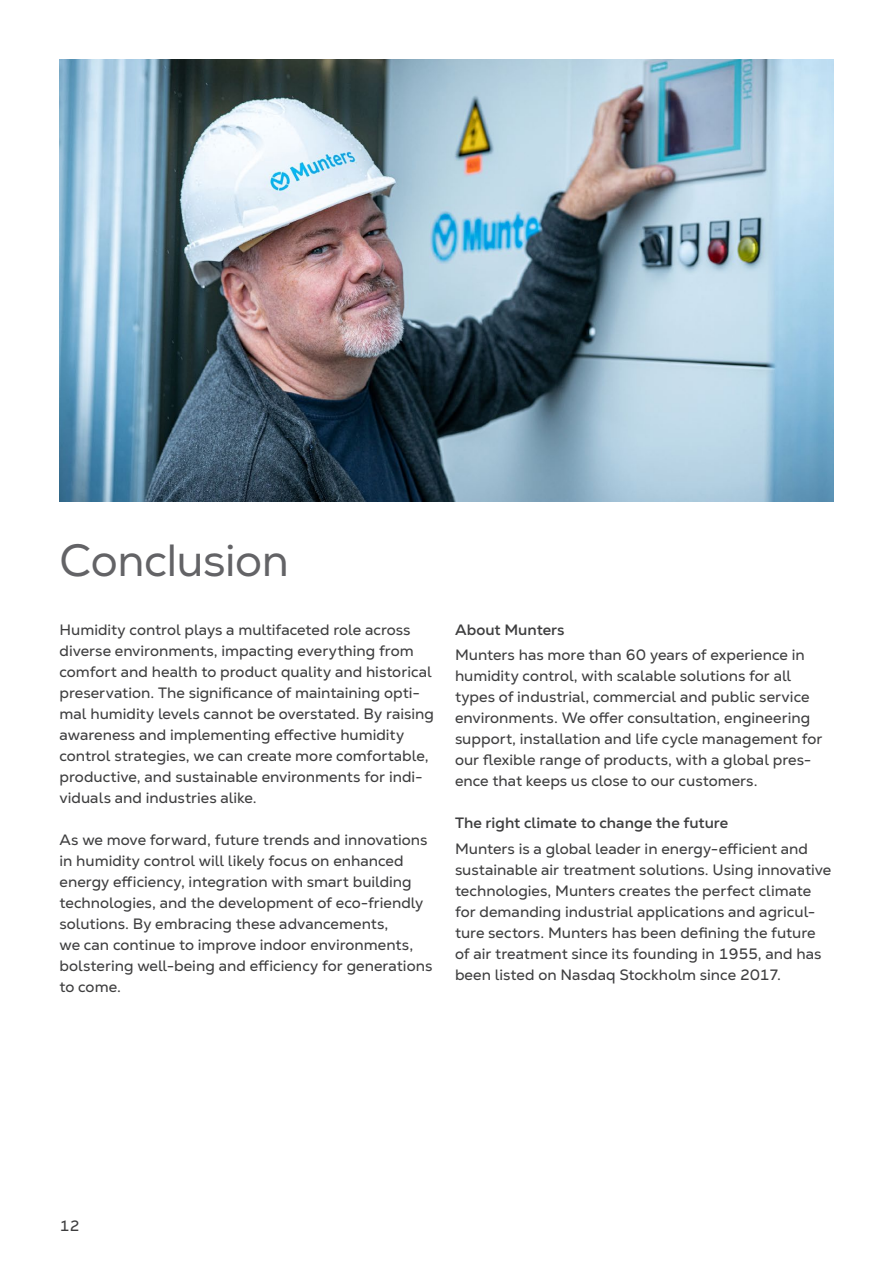
<style>
.page{position:relative;width:893px;height:1263px;background:#fff}
.page>*{position:absolute;margin:0;border:0;box-sizing:border-box;transform-origin:0 0}
.Headline{font:45px "Nexa";letter-spacing:-.015em;color:#636366}
.Body_copy{font:15px/21px "Nexa Text";color:#3e3e3f}
.Sub_heading{font:700 15px "Nexa Text";color:#3e3e3f}
</style>
<div class="page">
<img style="left:60px;top:60px;width:773px;height:442px">
<p class="Headline" style="left:60px;top:533px;width:231px">Conclusion</p>
<p class="Body_copy" style="left:60px;top:619px;width:376px">Humidity control plays a multifaceted role across diverse environments, impacting everything from comfort and health to product quality and historical preservation. The significance of maintaining opti&shy;mal humidity levels cannot be overstated. By raising awareness and implementing effective humidity control strategies, we can create more comfortable, productive, and sustainable environments for indi&shy;viduals and industries alike.</p>
<p class="Body_copy" style="left:60px;top:829px;width:374px">As we move forward, future trends and innovations in humidity control will likely focus on enhanced energy efficiency, integration with smart building technologies, and the development of eco-friendly solutions. By embracing these advancements,<br>we can continue to improve indoor environments, bolstering well-being and efficiency for generations to come.</p>
<p class="Sub_heading" style="left:455px;top:620px;width:111px">About Munters</p>
<p class="Body_copy" style="left:455px;top:644px;width:369px">Munters has more than 60 years of experience in humidity control, with scalable solutions for all types of industrial, commercial and public service environments. We offer consultation, engineering support, installation and life cycle management for our flexible range of products, with a global pres&shy;ence that keeps us close to our customers.</p>
<p class="Sub_heading" style="left:455px;top:814px;width:275px">The right climate to change the future</p>
<p class="Body_copy" style="left:455px;top:838px;width:378px">Munters is a global leader in energy-efficient and sustainable air treatment solutions. Using innovative technologies, Munters creates the perfect climate for demanding industrial applications and agricul&shy;ture sectors. Munters has been defining the future of air treatment since its founding in 1955, and has been listed on Nasdaq Stockholm since 2017.</p>
<p class="Body_copy" style="left:60px;top:1215px;width:22px">12</p>
</div>
